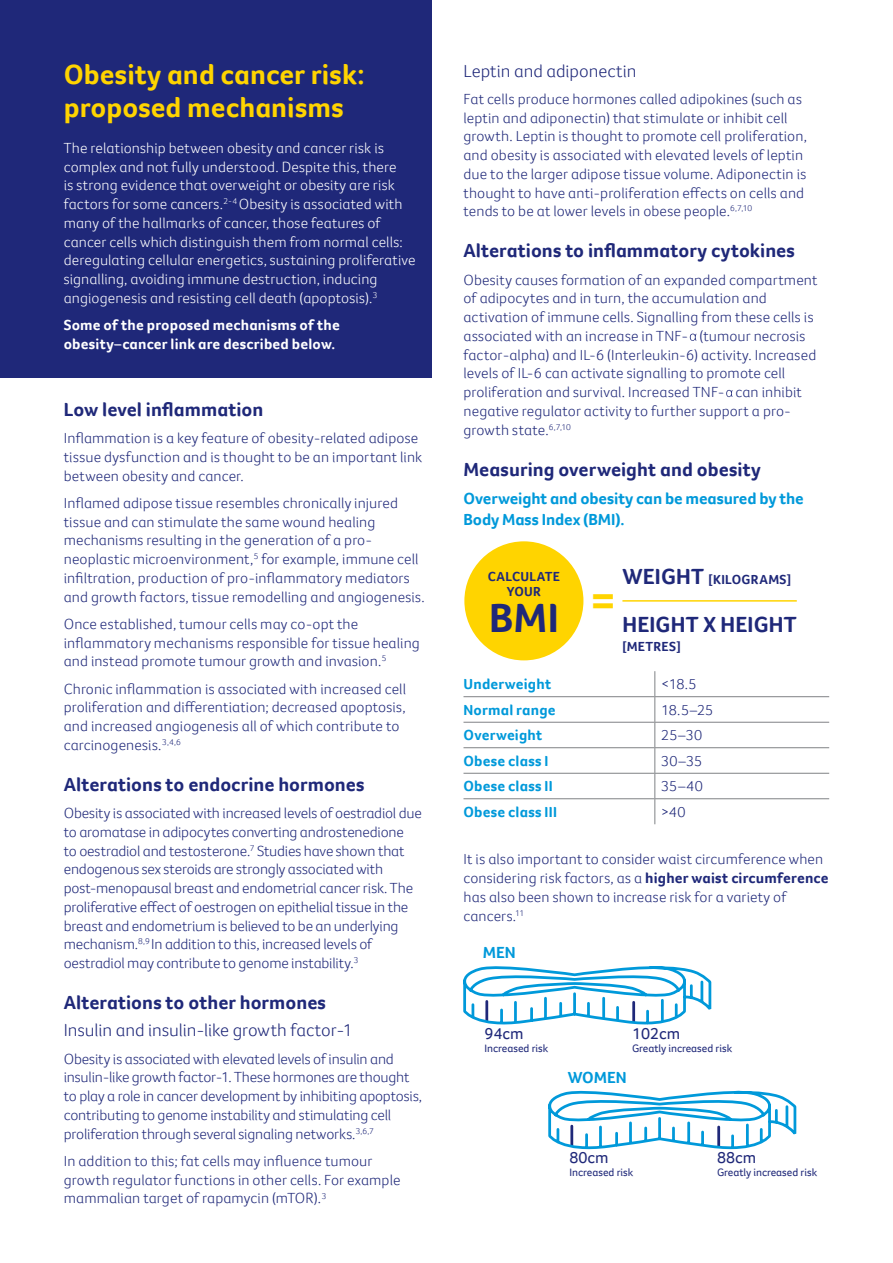
<style>
.page{position:relative;width:893px;height:1263px;background:#fff}
.page>*{position:absolute;margin:0;border:0;box-sizing:border-box;transform-origin:0 0}
.t1{font:700 42px "Foco CC";color:#1f2879}
.t2{font:700 28.5px/33px "Foco CC";letter-spacing:.005em;color:#ffd400}
.t3{font:700 22.5px "Foco CC";letter-spacing:.01em;color:#1f2879}
.t4{font:700 19.5px "Foco CC";letter-spacing:.005em;color:#1f2879}
.t5{font:300 18px "Foco CC";color:#1f2879}
.t6{font:700 16.5px/20.2px "Foco CC";letter-spacing:-.005em;color:#0099da}
.t7{font:16.5px "Foco CC";color:#1f2879}
.t8{font:300 15px/18.8px "Foco CC";letter-spacing:.005em;color:#1f2879}
.t9{font:300 15px/18.8px "Foco CC";letter-spacing:.005em;color:#fff}
.t10{font:300 15px/18.8px "Foco CC";letter-spacing:-.015em;color:#1f2879}
.t11{font:700 15px/18.8px "Foco CC";letter-spacing:.01em;color:#fff}
.t12{font:700 15px "Foco CC";letter-spacing:.015em;color:#0099da}
.t13{font:700 13.5px/15px "Foco CC";letter-spacing:.025em;color:#1f2879;text-align:center}
.t14{font:11.1px "Foco CC";color:#1f2879}
.s1{font-size:22.5px}
.s2{font-weight:700}
</style>
<div class="page">
<div style="left:0;top:0;width:432px;height:377px;background:#1f2879"></div>
<svg style="left:690px;top:334px;width:6px;height:7px"></svg>
<svg style="left:726px;top:390px;width:6px;height:7px"></svg>
<hr style="left:463px;top:696px;width:192px;height:1px;background:#808285">
<hr style="left:655px;top:696px;width:174px;height:1px;background:#808285">
<hr style="left:463px;top:722px;width:192px;height:1px;background:#808285">
<hr style="left:655px;top:722px;width:174px;height:1px;background:#808285">
<hr style="left:463px;top:747px;width:192px;height:1px;background:#808285">
<hr style="left:655px;top:747px;width:174px;height:1px;background:#808285">
<hr style="left:463px;top:773px;width:192px;height:1px;background:#808285">
<hr style="left:655px;top:773px;width:174px;height:1px;background:#808285">
<hr style="left:463px;top:798px;width:192px;height:1px;background:#808285">
<hr style="left:655px;top:798px;width:174px;height:1px;background:#808285">
<svg style="left:654px;top:671px;width:1px;height:153px"></svg>
<div style="left:464px;top:541px;width:119px;height:119px;background:#ffd400;border-radius:50%"></div>
<hr style="left:622px;top:600px;width:175px;height:2px;background:#ffd400">
<svg style="left:463px;top:966px;width:249px;height:59px"></svg>
<svg style="left:548px;top:1090px;width:249px;height:60px"></svg>
<h2 class="t2" style="left:64px;top:58px;width:302px">Obesity and cancer risk: proposed mechanisms</h2>
<p class="t9" style="left:64px;top:138px;width:353px">The relationship between obesity and cancer risk is complex and not fully understood. Despite this, there<br>is strong evidence that overweight or obesity are risk factors for some cancers.<sup>2-4</sup> Obesity is associated with many of the hallmarks of cancer, those features of cancer cells which distinguish them from normal cells: deregulating cellular energetics, sustaining proliferative signalling, avoiding immune destruction, inducing angiogenesis and resisting cell death (apoptosis).<sup>3</sup></p>
<p class="t11" style="left:64px;top:315px;width:277px">Some of the proposed mechanisms of the obesity–cancer link are described below.</p>
<h3 class="t4" style="left:64px;top:396px;width:201px">Low level inflammation</h3>
<p class="t8" style="left:64px;top:428px;width:360px">Inflammation is a key feature of obesity-related adipose tissue dysfunction and is thought to be an important link between obesity and cancer.</p>
<p class="t8" style="left:64px;top:493px;width:362px">Inflamed adipose tissue resembles chronically injured tissue and can stimulate the same wound healing mechanisms resulting in the generation of a pro&shy;neoplastic microenvironment,<sup>5</sup> for example, immune cell infiltration, production of pro-inflammatory mediators and growth factors, tissue remodelling and angiogenesis.</p>
<p class="t8" style="left:64px;top:614px;width:358px">Once established, tumour cells may co-opt the inflammatory mechanisms responsible for tissue healing and instead promote tumour growth and invasion.<sup>5</sup></p>
<p class="t8" style="left:64px;top:679px;width:344px">Chronic inflammation is associated with increased cell proliferation and differentiation; decreased apoptosis, and increased angiogenesis all of which contribute to carcinogenesis.<sup>3,4,6</sup></p>
<h3 class="t4" style="left:64px;top:771px;width:302px">Alterations to endocrine hormones</h3>
<p class="t8" style="left:64px;top:803px;width:360px">Obesity is associated with increased levels of oestradiol due to aromatase in adipocytes converting androstenedione<br>to oestradiol and testosterone.<sup>7</sup> Studies have shown that endogenous sex steroids are strongly associated with post-menopausal breast and endometrial cancer risk. The proliferative effect of oestrogen on epithelial tissue in the breast and endometrium is believed to be an underlying mechanism.<sup>8,9</sup> In addition to this, increased levels of oestradiol may contribute to genome instability.<sup>3</sup></p>
<h3 class="t4" style="left:64px;top:990px;width:264px">Alterations to other hormones</h3>
<p class="t5" style="left:64px;top:1018px;width:290px">Insulin and insulin-like growth factor-1</p>
<p class="t10" style="left:64px;top:1049px;width:360px">Obesity is associated with elevated levels of insulin and insulin-like growth factor-1. These hormones are thought to play a role in cancer development by inhibiting apoptosis, contributing to genome instability and stimulating cell proliferation through several signaling networks.<sup>3,6,7</sup></p>
<p class="t8" style="left:64px;top:1151px;width:338px">In addition to this; fat cells may influence tumour growth regulator functions in other cells. For example mammalian target of rapamycin (mTOR).<sup>3</sup></p>
<p class="t5" style="left:463px;top:59px;width:175px">Leptin and adiponectin</p>
<p class="t8" style="left:463px;top:89px;width:345px">Fat cells produce hormones called adipokines (such as leptin and adiponectin) that stimulate or inhibit cell growth. Leptin is thought to promote cell proliferation, and obesity is associated with elevated levels of leptin due to the larger adipose tissue volume. Adiponectin is thought to have anti-proliferation effects on cells and tends to be at lower levels in obese people.<sup>6,7,10</sup></p>
<h3 class="t4" style="left:463px;top:238px;width:333px">Alterations to inflammatory cytokines</h3>
<p class="t8" style="left:463px;top:270px;width:356px">Obesity causes formation of an expanded compartment of adipocytes and in turn, the accumulation and activation of immune cells. Signalling from these cells is associated with an increase in TNF- (tumour necrosis factor-alpha) and IL-6 (Interleukin-6) activity. Increased levels of IL-6 can activate signalling to promote cell proliferation and survival. Increased TNF- can inhibit negative regulator activity to further support a pro&shy;growth state.<sup>6,7,10</sup></p>
<h3 class="t4" style="left:463px;top:456px;width:299px">Measuring overweight and obesity</h3>
<p class="t6" style="left:463px;top:488px;width:342px">Overweight and obesity can be measured by the<br>Body Mass Index (BMI).</p>
<p class="t13" style="left:488px;top:568px;width:74px">CALCULATE<br>YOUR</p>
<h1 class="t1" style="left:489px;top:590px;width:128px">BMI <sup>=</sup></h1>
<p class="t13" style="left:622px;top:572px;width:170px"><span class="s1">WEIGHT</span> [KILOGRAMS]</p>
<h3 class="t3" style="left:622px;top:610px;width:176px">HEIGHT X HEIGHT</h3>
<p class="t13" style="left:622px;top:639px;width:60px">[METRES]</p>
<p class="t12" style="left:463px;top:674px;width:89px">Underweight</p>
<p class="t8" style="left:661px;top:675px;width:37px">&lt;18.5</p>
<p class="t12" style="left:463px;top:700px;width:94px">Normal range</p>
<p class="t8" style="left:661px;top:700px;width:54px">18.5–25</p>
<p class="t12" style="left:463px;top:725px;width:80px">Overweight</p>
<p class="t8" style="left:661px;top:726px;width:42px">25–30</p>
<p class="t12" style="left:463px;top:751px;width:87px">Obese class I</p>
<p class="t8" style="left:661px;top:751px;width:43px">30–35</p>
<p class="t12" style="left:463px;top:776px;width:91px">Obese class II</p>
<p class="t8" style="left:661px;top:777px;width:43px">35–40</p>
<p class="t12" style="left:463px;top:802px;width:95px">Obese class III</p>
<p class="t8" style="left:661px;top:802px;width:26px">&gt;40</p>
<p class="t8" style="left:463px;top:850px;width:366px">It is also important to consider waist circumference when considering risk factors, as a <span class="s2">higher waist circumference </span>has also been shown to increase risk for a variety of cancers.<sup>11</sup></p>
<p class="t6" style="left:483px;top:942px;width:34px">MEN</p>
<p class="t7" style="left:484px;top:1022px;width:41px">94cm</p>
<p class="t7" style="left:632px;top:1022px;width:50px">102cm</p>
<p class="t14" style="left:484px;top:1041px;width:65px">Increased risk</p>
<p class="t14" style="left:632px;top:1041px;width:102px">Greatly increased risk</p>
<p class="t6" style="left:568px;top:1067px;width:60px">WOMEN</p>
<p class="t7" style="left:569px;top:1147px;width:41px">80cm</p>
<p class="t7" style="left:717px;top:1147px;width:41px">88cm</p>
<p class="t14" style="left:569px;top:1165px;width:65px">Increased risk</p>
<p class="t14" style="left:717px;top:1165px;width:102px">Greatly increased risk</p>
</div>
